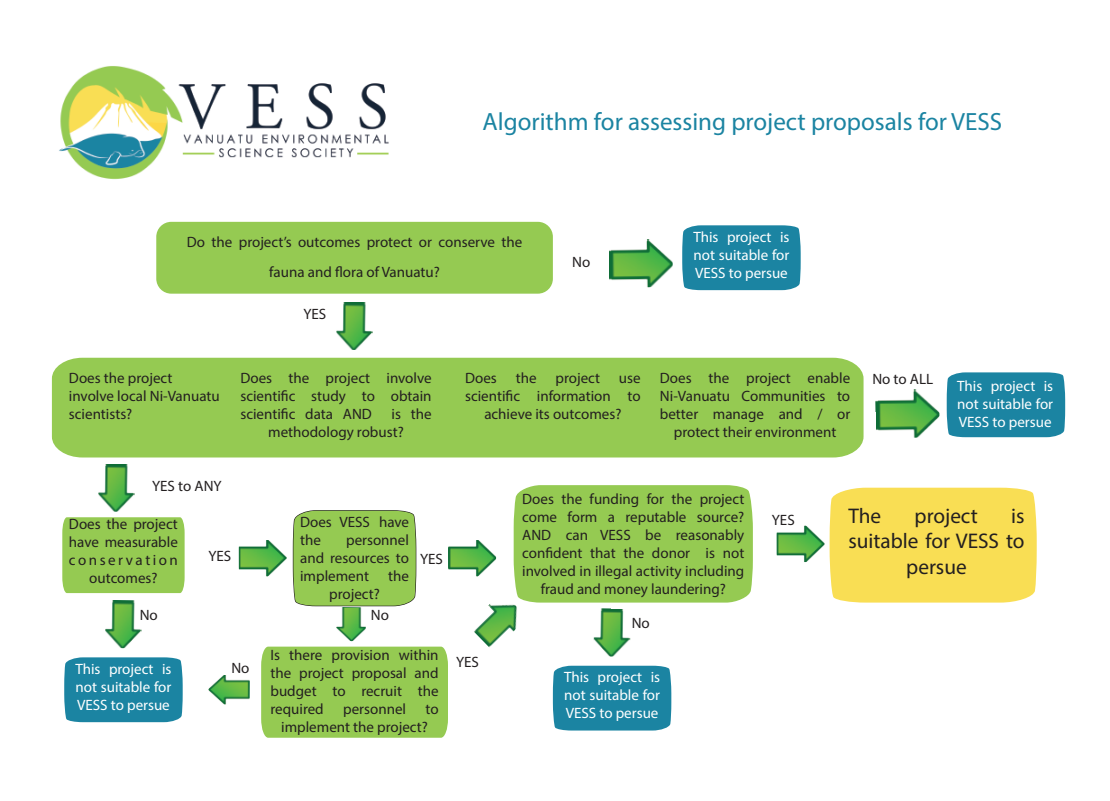
<style>
.page{position:relative;width:1110px;height:801px;background:#fff}
.page>*{position:absolute;margin:0;border:0;box-sizing:border-box;transform-origin:0 0}
.t1{font:25px "Myriad Pro";color:#1b84a2}
.t2{font:21.25px "Myriad Pro";color:#231f20}
.t3{font:15px/18px "Myriad Pro";color:#231f20;text-align:center}
.t4{font:15px/18px "Myriad Pro";color:#fff;text-align:justify}
</style>
<div class="page">
<img style="left:59px;top:66px;width:330px;height:114px">
<div style="left:156px;top:222px;width:396px;height:72px;background:#95ca52;border-radius:15px"></div>
<img style="left:336px;top:302px;width:37px;height:48px">
<img style="left:609px;top:239px;width:63px;height:49px">
<div style="left:946px;top:372px;width:118px;height:65px;background:#1b84a2"></div>
<div style="left:52px;top:358px;width:811px;height:99px;background:#95ca52"></div>
<div style="left:682px;top:225px;width:118px;height:65px;background:#1b84a2"></div>
<img style="left:875px;top:389px;width:64px;height:49px">
<img style="left:98px;top:464px;width:37px;height:48px">
<div style="left:62px;top:517px;width:122px;height:76px;background:#95ca52"></div>
<img style="left:239px;top:540px;width:48px;height:36px">
<img style="left:105px;top:600px;width:37px;height:48px">
<div style="left:64px;top:657px;width:119px;height:65px;background:#1b84a2"></div>
<svg style="left:292px;top:510px;width:125px;height:97px;background:#96c858"></svg>
<img style="left:448px;top:540px;width:48px;height:36px">
<img style="left:336px;top:607px;width:30px;height:34px">
<div style="left:261px;top:646px;width:187px;height:92px;background:#95ca52"></div>
<img style="left:208px;top:675px;width:42px;height:29px">
<div style="left:513px;top:485px;width:239px;height:117px;background:#95ca52"></div>
<img style="left:474px;top:592px;width:53px;height:56px">
<img style="left:776px;top:525px;width:48px;height:37px">
<img style="left:593px;top:608px;width:37px;height:49px">
<div style="left:552px;top:666px;width:119px;height:64px;background:#1b84a2"></div>
<div style="left:829px;top:488px;width:207px;height:114px;background:#f9de54"></div>
<h1 class="t1" style="left:482px;top:106px;width:521px">Algorithm for assessing project proposals for VESS</h1>
<p class="t3" style="left:187px;top:227px;width:337px;line-height:30px">Do the project’s outcomes protect or conserve the fauna and flora of Vanuatu?</p>
<p class="t3" style="left:303px;top:304px;width:24px">YES</p>
<p class="t3" style="left:572px;top:253px;width:20px">No</p>
<p class="t4" style="left:693px;top:227px;width:97px">This project is not suitable for VESS to persue</p>
<p class="t3" style="left:69px;top:369px;width:152px;text-align:left">Does the project involve local Ni-Vanuatu scientists?</p>
<p class="t3" style="left:240px;top:369px;width:193px;text-align:justify">Does the project involve scientific study to obtain scientific data AND</p>
<p class="t3" style="left:268px;top:405px;width:165px;text-align:left;text-indent:123px">is the methodology robust?</p>
<p class="t3" style="left:465px;top:368px;width:33px">Does</p>
<p class="t3" style="left:515px;top:368px;width:22px">the</p>
<p class="t3" style="left:555px;top:368px;width:46px">project</p>
<p class="t3" style="left:618px;top:368px;width:23px">use</p>
<p class="t3" style="left:465px;top:386px;width:177px">scientific information to</p>
<p class="t3" style="left:484px;top:404px;width:138px">achieve its outcomes?</p>
<p class="t3" style="left:659px;top:369px;width:192px">Does the project enable<br>Ni-Vanuatu Communities to better manage and / or protect their environment</p>
<p class="t3" style="left:872px;top:370px;width:62px">No to ALL</p>
<p class="t4" style="left:956px;top:377px;width:97px">This project is not suitable for VESS to persue</p>
<p class="t3" style="left:152px;top:477px;width:71px">YES to ANY</p>
<p class="t3" style="left:69px;top:515px;width:110px">Does the project have measurable conservation outcomes?</p>
<p class="t3" style="left:208px;top:547px;width:24px">YES</p>
<p class="t3" style="left:140px;top:606px;width:20px">No</p>
<p class="t4" style="left:75px;top:659px;width:97px">This project is not suitable for VESS to persue</p>
<p class="t3" style="left:231px;top:659px;width:20px">No</p>
<p class="t3" style="left:300px;top:512px;width:110px;text-align:left">Does VESS have the</p>
<p class="t3" style="left:300px;top:530px;width:110px;text-align:justify;text-indent:46px">personnel and resources to implement</p>
<p class="t3" style="left:388px;top:566px;width:22px">the</p>
<p class="t3" style="left:329px;top:584px;width:52px">project?</p>
<p class="t3" style="left:420px;top:550px;width:24px">YES</p>
<p class="t3" style="left:371px;top:606px;width:20px">No</p>
<p class="t3" style="left:270px;top:645px;width:170px;text-align:justify">Is there provision within the project proposal and budget to recruit the required</p>
<p class="t3" style="left:343px;top:699px;width:64px">personnel</p>
<p class="t3" style="left:281px;top:699px;width:159px;text-align:left;text-indent:144px">to implement the project?</p>
<p class="t3" style="left:456px;top:652px;width:24px">YES</p>
<p class="t3" style="left:522px;top:490px;width:223px">Does the funding for the project come form a reputable source?<br>AND can VESS be reasonably confident that the donor is not involved in illegal activity including fraud and money laundering?</p>
<p class="t3" style="left:631px;top:614px;width:20px">No</p>
<p class="t4" style="left:564px;top:668px;width:97px">This project is not suitable for VESS to persue</p>
<p class="t3" style="left:771px;top:510px;width:24px">YES</p>
<h2 class="t2" style="left:848px;top:502px;width:34px">The</h2>
<h2 class="t2" style="left:914px;top:502px;width:65px">project</h2>
<h2 class="t2" style="left:1010px;top:502px;width:15px">is</h2>
<h2 class="t2" style="left:848px;top:528px;width:178px">suitable for VESS to</h2>
<h2 class="t2" style="left:905px;top:553px;width:62px">persue</h2>
</div>
